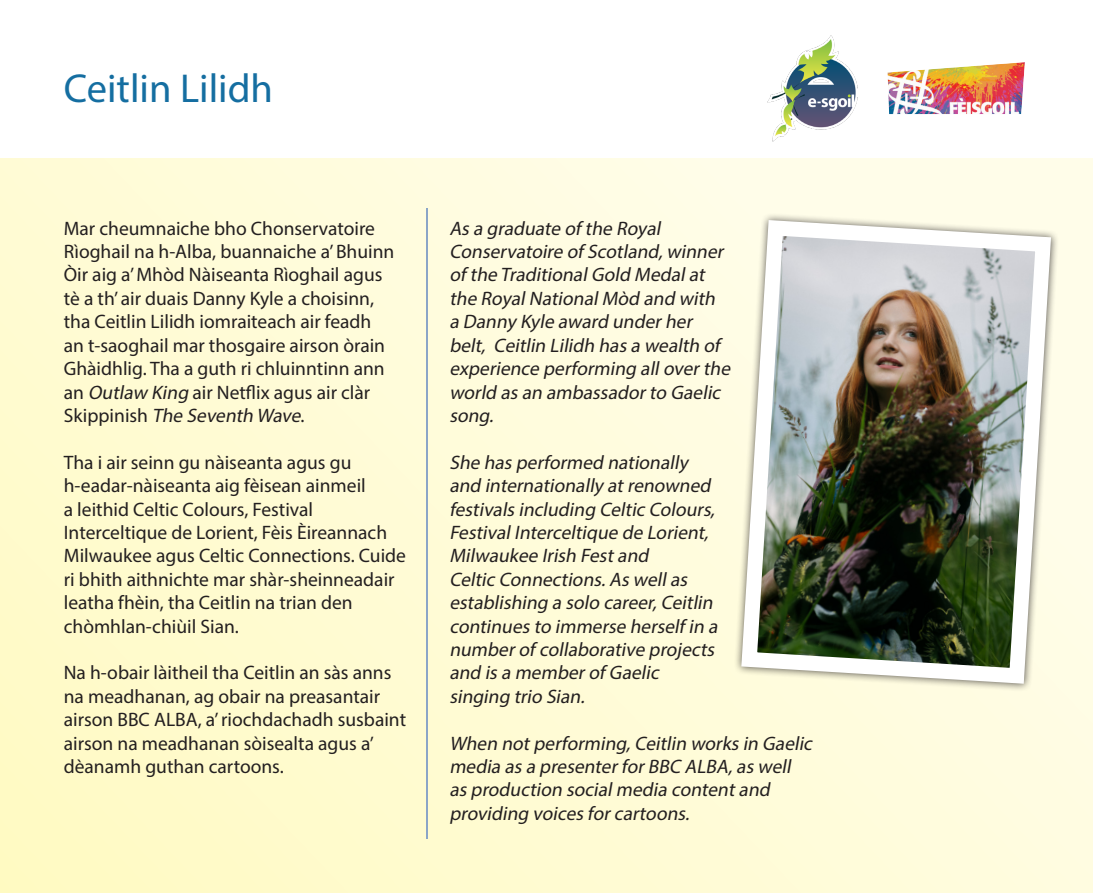
<style>
.page{position:relative;width:1093px;height:893px;background:#fff}
.page>*{position:absolute;margin:0;border:0;box-sizing:border-box;transform-origin:0 0}
.t1{font:40.5px "Myriad Pro";color:#156ea1}
.t2{font:19.5px/23.4px "Myriad Pro";color:#231f20}
.t3{font:italic 19.5px/23.4px "Myriad Pro";letter-spacing:-.015em;color:#231f20}
.s1{font-style:italic}
</style>
<div class="page">
<div style="left:0;top:158px;width:1093px;height:735px;background:linear-gradient(to right,#fffbcd,#fffde5)"></div>
<img style="left:733px;top:212px;width:326px;height:480px">
<hr style="left:426px;top:208px;width:1px;height:631px;background:#8ba5c7">
<img style="left:767px;top:35px;width:90px;height:106px">
<img style="left:887px;top:62px;width:138px;height:52px">
<p class="t1" style="left:64px;top:64px;width:211px">Ceitlin Lilidh</p>
<p class="t2" style="left:64px;top:216px;width:332px">Mar cheumnaiche bho Chonservatoire Rìoghail na h-Alba, buannaiche a’ Bhuinn Òir aig a’ Mhòd Nàiseanta Rìoghail agus tè a th’ air duais Danny Kyle a choisinn, tha Ceitlin Lilidh iomraiteach air feadh an t-saoghail mar thosgaire airson òrain Ghàidhlig. Tha a guth ri chluinntinn ann an <span class="s1">Outlaw King</span> air Netflix agus air clàr<br>S k i p p i n i s h <span class="s1">The Seventh Wave</span>.</p>
<p class="t2" style="left:64px;top:450px;width:344px">Tha i air seinn gu nàiseanta agus gu h-eadar-nàiseanta aig fèisean ainmeil<br>a leithid Celtic Colours, Festival Interceltique de Lorient, Fèis Èireannach Milwaukee agus Celtic Connections. Cuide ri bhith aithnichte mar shàr-sheinneadair leatha fhèin, tha Ceitlin na trian den chòmhlan-chiùil Sian.</p>
<p class="t2" style="left:64px;top:661px;width:344px">Na h-obair làitheil tha Ceitlin an sàs anns na meadhanan, ag obair na preasantair airson BBC ALBA, a’ riochdachadh susbaint airson na meadhanan sòisealta agus a’ dèanamh guthan cartoons.</p>
<p class="t3" style="left:449px;top:216px;width:286px">As a graduate of the Royal<br>Conservatoire of Scotland,winner of the TraditionalGold Medalat the RoyalNationalMòd and with a Danny Kyle award underher belt, Ceitlin Lilidh has a wealth of experience performing alloverthe world as an ambassadorto Gaelic song.</p>
<p class="t3" style="left:449px;top:450px;width:274px">She has performed nationally and internationally atrenowned festivals including Celtic Colours,<br>FestivalInterceltique de Lorient,<br>Milwaukee Irish Festand<br>Celtic Connections.As wellas establishing a solo career,Ceitlin continues to immerse herself in a numberof collaborative projects and is a memberof Gaelic singing trio Sian.</p>
<p class="t3" style="left:449px;top:731px;width:368px">When notperforming,Ceitlin works in Gaelic media as a presenterforBBC ALBA,as well as production socialmedia contentand providing voices forcartoons.</p>
</div>
